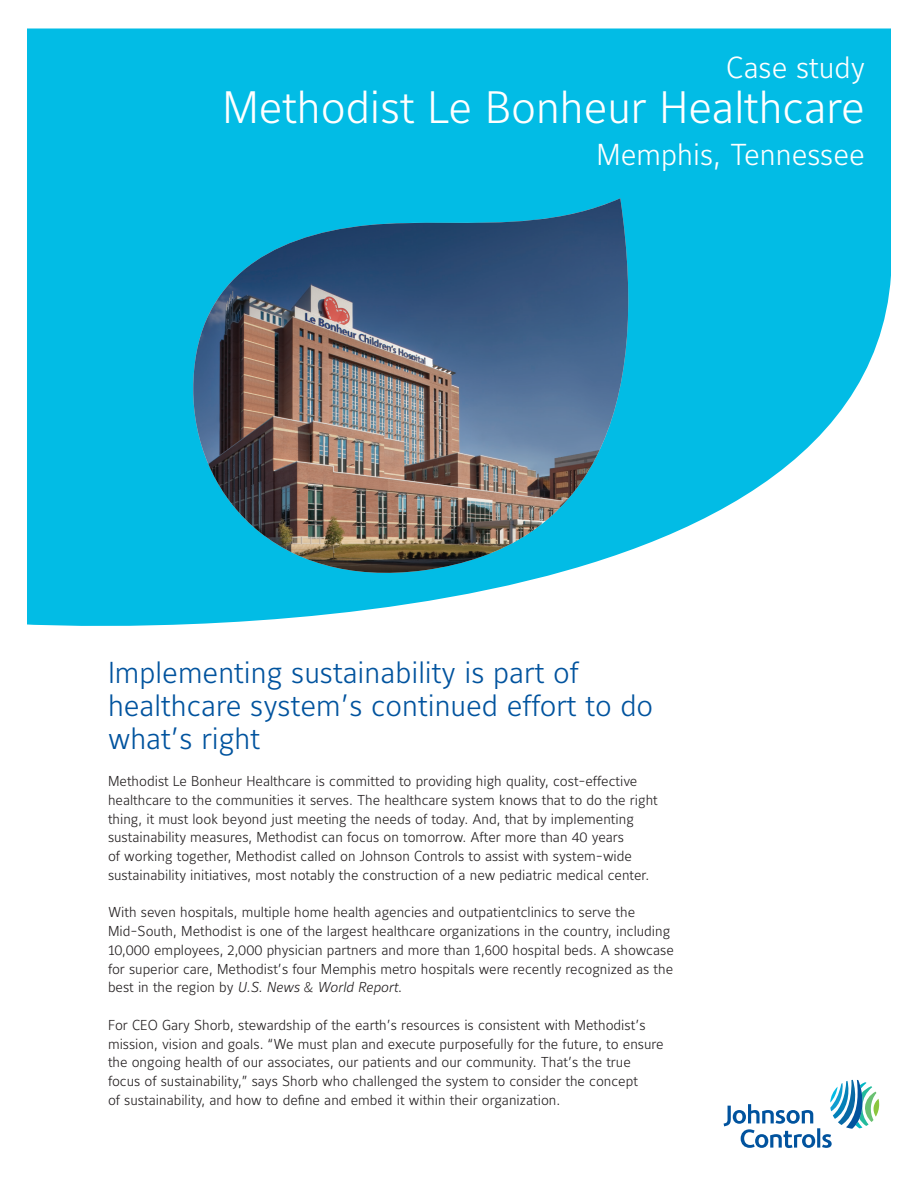
<style>
.page{position:relative;width:918px;height:1188px;background:#fff}
.page>*{position:absolute;margin:0;border:0;box-sizing:border-box;transform-origin:0 0}
.t1{font:45px "Maurea Light Lf";color:#fff}
.heads{font:30px/33px "Maurea Light Lf";color:#01539e}
.t2{font:30px "Maurea Light Lf";color:#fff}
.body{font:14.25px/18.8px "Maurea Light Lf";color:#231f20}
.s1{font-family:"Maurea Light Italic Lf"}
.s2{font-family:"Gill Sans";font-weight:300;font-style:italic}
</style>
<div class="page">
<svg style="left:27px;top:28px;width:864px;height:598px;background:#27c5e8"></svg>
<svg style="left:724px;top:1080px;width:155px;height:68px"></svg>
<svg style="left:193px;top:198px;width:459px;height:392px;fill:#02bce5"></svg>
<img style="left:193px;top:198px;width:437px;height:376px">
<p class="t2" style="left:726px;top:51px;width:140px">Case study</p>
<p class="t1" style="left:222px;top:82px;width:644px">Methodist Le Bonheur Healthcare</p>
<p class="t2" style="left:597px;top:138px;width:270px">Memphis, Tennessee</p>
<p class="heads" style="left:108px;top:657px;width:547px">Implementing sustainability is part of healthcare system’s continued effort to do what’s right</p>
<p class="body" style="left:108px;top:773px;width:551px">Methodist Le Bonheur Healthcare is committed to providing high quality, cost-effective healthcare to the communities it serves. The healthcare system knows that to do the right thing, it must look beyond just meeting the needs of today. And, that by implementing sustainability measures, Methodist can focus on tomorrow. After more than 40 years<br>of working together, Methodist called on Johnson Controls to assist with system-wide sustainability initiatives, most notably the construction of a new pediatric medical center.</p>
<p class="body" style="left:108px;top:904px;width:567px">With seven hospitals, multiple home health agencies and outpatientclinics to serve the<br>Mid-South, Methodist is one of the largest healthcare organizations in the country, including<br>10,000 employees, 2,000 physician partners and more than 1,600 hospital beds. A showcase</p>
<p class="body" style="left:108px;top:960px;width:567px">for superior care, Methodist’s four Memphis metro hospitals were recently recognized as the best in the region by <span class="s1">U.S. News</span> <span class="s2">&amp;</span> <span class="s1">World Report</span>.</p>
<p class="body" style="left:108px;top:1016px;width:557px">For CEO Gary Shorb, stewardship of the earth’s resources is consistent with Methodist’s mission, vision and goals. “We must plan and execute purposefully for the future, to ensure the ongoing health of our associates, our patients and our community. That’s the true focus of sustainability,” says Shorb who challenged the system to consider the concept<br>of sustainability, and how to define and embed it within their organization.</p>
</div>
